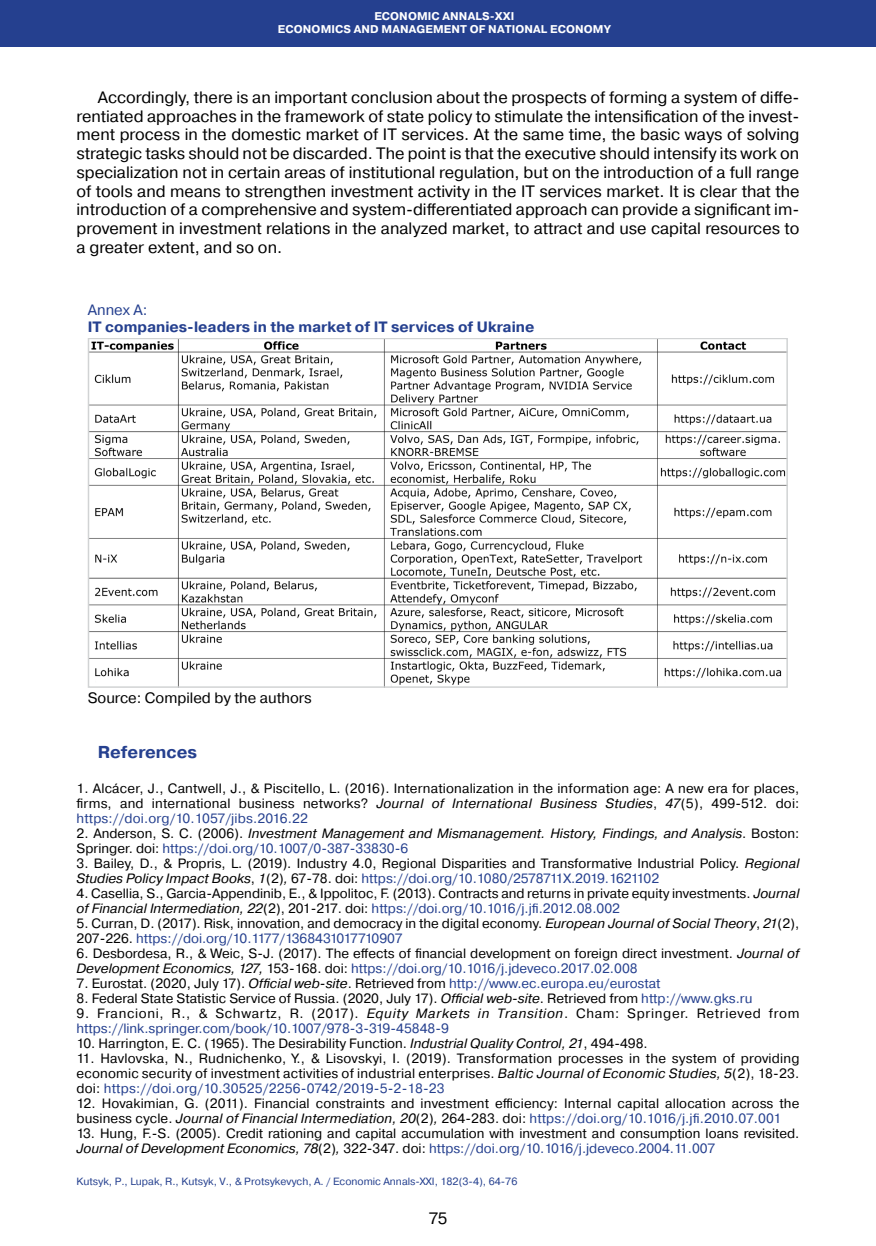
<style>
.page{position:relative;width:876px;height:1246px;background:#fff}
.page>*{position:absolute;margin:0;border:0;box-sizing:border-box;transform-origin:0 0}
.Заголовок_текст_2019{font:700 17.25px "Pragmatica";color:#25408f}
.Абзац_2019{font:16.5px/18.8px "Pragmatica";color:#000}
.Таблицы___рисунки_ша{font:700 15px "Pragmatica";color:#25408f}
.Таблицы__рисунки__по{font:15px "Pragmatica";color:#000}
.Таблицы___рисунки_ша-2{font:15px "Pragmatica";color:#25408f}
.Литература_2019{font:13.5px/15px "Pragmatica";color:#000}
.Литература_2019-2{font:italic 13.5px/15px "Pragmatica";color:#000}
.Литература_2019-3{font:13.5px/15px "Pragmatica";letter-spacing:.035em;color:#000}
.Посада_2016{font:700 11.25px "Pragmatica";letter-spacing:.01em;color:#fff}
.Нижний_колонтитул_20{font:10.5px "Pragmatica";color:#25408f}
.s1{font-style:italic}
.s2{color:#25408f}
.s3{font-style:normal}
.s4{font-style:normal;color:#25408f}
</style>
<div class="page">
<div style="left:0;top:0;width:876px;height:47px;background:#25408f"></div>
<img style="left:91px;top:341px;width:694px;height:344px">
<div style="left:88px;top:338px;width:700px;height:350px;border:2px solid #d1d3d4"></div>
<p class="Посада_2016" style="left:374px;top:9px;width:142px">ECONOMIC ANNALS-XXI</p>
<p class="Посада_2016" style="left:278px;top:22px;width:334px">ECONOMICS AND MANAGEMENT OF NATIONAL ECONOMY</p>
<p class="Абзац_2019" style="left:77px;top:88px;width:724px;text-indent:21px">Accordingly, there is an important conclusion about the prospects of forming a system of diffe&shy;rentiated approaches in the framework of state policy to stimulate the intensification of the invest&shy;ment process in the domestic market of IT services. At the same time, the basic ways of solving strategic tasks should not be discarded. The point is that the executive should intensify its work on specialization not in certain areas of institutional regulation, but on the introduction of a full range of tools and means to strengthen investment activity in the IT services market. It is clear that the introduction of a comprehensive and system-differentiated approach can provide a significant im&shy;provement in investment relations in the analyzed market, to attract and use capital resources to a greater extent, and so on.</p>
<p class="Таблицы___рисунки_ша-2" style="left:88px;top:301px;width:61px">Annex A:</p>
<p class="Таблицы___рисунки_ша" style="left:88px;top:317px;width:448px">IT companies-leaders in the market of IT services of Ukraine</p>
<p class="Таблицы__рисунки__по" style="left:88px;top:688px;width:225px">Source: Compiled by the authors</p>
<p class="Заголовок_текст_2019" style="left:98px;top:741px;width:101px">References</p>
<p class="Литература_2019" style="left:77px;top:781px;width:724px;text-align:justify">1. Alcácer, J., Cantwell, J., &amp; Piscitello, L. (2016). Internationalization in the information age: A new era for places, firms, and international business networks? <span class="s1">Journal of International Business Studies</span>, <span class="s1">47</span>(5), 499-512. doi: <span class="s2">https://doi.org/10.1057/jibs.2016.22</span></p>
<p class="Литература_2019-2" style="left:77px;top:826px;width:724px"><span class="s3">2. Anderson, S. C. (2006).</span> Investment Management and Mismanagement. History, Findings, and Analysis<span class="s3">. Boston:<br>Springer. doi:</span> <span class="s4">https://doi.org/10.1007/0-387-33830-6</span></p>
<p class="Литература_2019" style="left:77px;top:856px;width:724px">3. Bailey, D., &amp; Propris, L. (2019). Industry 4.0, Regional Disparities and Transformative Industrial Policy. <span class="s1">Regional<br>Studies Policy Impact Books</span>, <span class="s1">1</span>(2)<span class="s1">,</span> 67-78. doi: <span class="s2">https://doi.org/10.1080/2578711X.2019.1621102</span></p>
<p class="Литература_2019" style="left:77px;top:886px;width:724px">4. Casellia, S., Garcia-Appendinib, E., &amp; Ippolitoc, F. (2013). Contracts and returns in private equity investments. <span class="s1">Journal of Financial Intermediation, 22</span>(2), 201-217. doi: <span class="s2">https://doi.org/10.1016/j.jfi.2012.08.002</span></p>
<p class="Литература_2019" style="left:77px;top:916px;width:724px">5. Curran, D. (2017). Risk, innovation, and democracy in the digital economy. <span class="s1">European Journal of Social Theory</span>, <span class="s1">21</span>(2),<br>207-226. <span class="s2">https://doi.org/10.1177/1368431017710907</span></p>
<p class="Литература_2019" style="left:77px;top:946px;width:724px">6. Desbordesa, R., &amp; Weic, S-J. (2017). The effects of financial development on foreign direct investment. <span class="s1">Journal of<br>Development Economics, 127,</span> 153-168. doi: <span class="s2">https://doi.org/10.1016/j.jdeveco.2017.02.008</span></p>
<p class="Литература_2019" style="left:77px;top:976px;width:585px">7. Eurostat. (2020, July 17). <span class="s1">Official web-site</span>. Retrieved from <span class="s2">http://www.ec.europa.eu/eurostat</span></p>
<p class="Литература_2019" style="left:77px;top:991px;width:678px">8. Federal State Statistic Service of Russia. (2020, July 17). <span class="s1">Official web-site</span>. Retrieved from <span class="s2">http://www.gks.ru</span></p>
<p class="Литература_2019-3" style="left:77px;top:1006px;width:724px">9. Francioni, R., &amp; Schwartz, R. (2017). <span class="s1">Equity Markets in Transition</span>. Cham: Springer. Retrieved from <span class="s2">https://link.springer.com/book/10.1007/978-3-319-45848-9</span></p>
<p class="Литература_2019" style="left:77px;top:1036px;width:573px">10. Harrington, E. C. (1965). The Desirability Function. <span class="s1">Industrial Quality Control, 21</span>, 494-498.</p>
<p class="Литература_2019" style="left:77px;top:1051px;width:724px;text-align:justify">11. Havlovska, N., Rudnichenko, Y., &amp; Lisovskyi, I. (2019). Transformation processes in the system of providing economic security of investment activities of industrial enterprises. <span class="s1">Baltic Journal of Economic Studies, 5</span>(2), 18-23. doi: <span class="s2">https://doi.org/10.30525/2256-0742/2019-5-2-18-23</span></p>
<p class="Литература_2019" style="left:77px;top:1096px;width:724px">12. Hovakimian, G. (2011). Financial constraints and investment efficiency: Internal capital allocation across the business cycle. <span class="s1">Journal of Financial Intermediation, 20</span>(2)<span class="s1">,</span> 264-283. doi: <span class="s2">https://doi.org/10.1016/j.jfi.2010.07.001</span></p>
<p class="Литература_2019" style="left:77px;top:1126px;width:724px">13. Hung, F.-S. (2005). Credit rationing and capital accumulation with investment and consumption loans revisited.<br><span class="s1">Journal of Development Economics, 78</span>(2)<span class="s1">,</span> 322-347. doi: <span class="s2">https://doi.org/10.1016/j.jdeveco.2004.11.007</span></p>
<p class="Нижний_колонтитул_20" style="left:77px;top:1174px;width:442px">Kutsyk, P., Lupak, R., Kutsyk, V., &amp; Protsykevych, A. / Economic Annals-XXI, 182(3-4), 64-76</p>
<p class="Абзац_2019" style="left:429px;top:1210px;width:20px">75</p>
</div>
